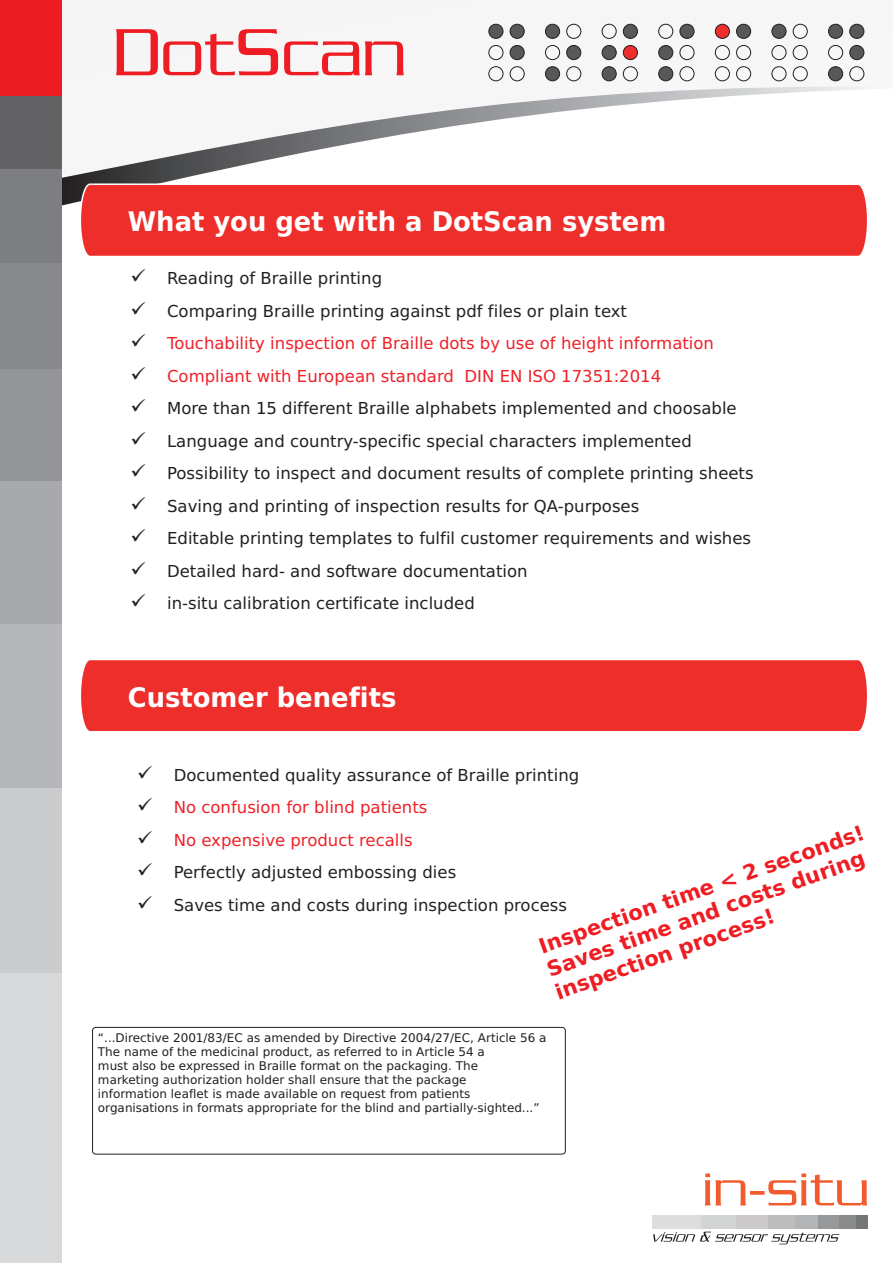
<style>
.page{position:relative;width:893px;height:1263px;background:#fff}
.page>*{position:absolute;margin:0;border:0;box-sizing:border-box;transform-origin:0 0}
.t1{font:700 27px "Bitstream Vera Sans";color:#fff;scale:.96 1}
.t2{font:700 21px/24.3px "Bitstream Vera Sans";color:#ee1d23}
.t3{font:16.5px/32.4px "Bitstream Vera Sans";color:#231f20}
.t4{font:16.5px/32.4px "Bitstream Vera Sans";color:#ee2028}
.t5{font:12px/14px "Bitstream Vera Sans";color:#231f20}
</style>
<div class="page">
<svg style="left:62px;top:179px;width:117px;height:27px"></svg>
<svg style="left:62px;top:23px;width:811px;height:156px"></svg>
<div style="left:488px;top:24px;width:15px;height:15px;background:#57585a;border:1px solid #231f20;border-radius:50%"></div>
<div style="left:510px;top:24px;width:15px;height:15px;background:#57585a;border:1px solid #231f20;border-radius:50%"></div>
<div style="left:510px;top:45px;width:15px;height:15px;background:#57585a;border:1px solid #231f20;border-radius:50%"></div>
<div style="left:488px;top:66px;width:15px;height:15px;border:1px solid #231f20;border-radius:50%"></div>
<div style="left:488px;top:45px;width:15px;height:15px;border:1px solid #231f20;border-radius:50%"></div>
<div style="left:510px;top:66px;width:15px;height:15px;border:1px solid #231f20;border-radius:50%"></div>
<div style="left:545px;top:24px;width:15px;height:15px;background:#57585a;border:1px solid #231f20;border-radius:50%"></div>
<div style="left:545px;top:66px;width:15px;height:15px;background:#57585a;border:1px solid #231f20;border-radius:50%"></div>
<div style="left:566px;top:45px;width:15px;height:15px;background:#57585a;border:1px solid #231f20;border-radius:50%"></div>
<div style="left:566px;top:24px;width:15px;height:15px;border:1px solid #231f20;border-radius:50%"></div>
<div style="left:545px;top:45px;width:15px;height:15px;border:1px solid #231f20;border-radius:50%"></div>
<div style="left:566px;top:66px;width:15px;height:15px;border:1px solid #231f20;border-radius:50%"></div>
<div style="left:623px;top:24px;width:15px;height:15px;background:#57585a;border:1px solid #231f20;border-radius:50%"></div>
<div style="left:602px;top:66px;width:15px;height:15px;background:#57585a;border:1px solid #231f20;border-radius:50%"></div>
<div style="left:623px;top:45px;width:15px;height:15px;background:#ee2e2b;border:1px solid #231f20;border-radius:50%"></div>
<div style="left:602px;top:24px;width:15px;height:15px;border:1px solid #231f20;border-radius:50%"></div>
<div style="left:623px;top:66px;width:15px;height:15px;border:1px solid #231f20;border-radius:50%"></div>
<div style="left:602px;top:45px;width:15px;height:15px;background:#57585a;border:1px solid #231f20;border-radius:50%"></div>
<div style="left:680px;top:24px;width:14px;height:15px;background:#57585a;border:1px solid #231f20;border-radius:50%"></div>
<div style="left:658px;top:66px;width:15px;height:15px;background:#57585a;border:1px solid #231f20;border-radius:50%"></div>
<div style="left:658px;top:45px;width:15px;height:15px;background:#57585a;border:1px solid #231f20;border-radius:50%"></div>
<div style="left:658px;top:24px;width:15px;height:15px;border:1px solid #231f20;border-radius:50%"></div>
<div style="left:680px;top:45px;width:14px;height:15px;border:1px solid #231f20;border-radius:50%"></div>
<div style="left:680px;top:66px;width:14px;height:15px;border:1px solid #231f20;border-radius:50%"></div>
<div style="left:736px;top:24px;width:15px;height:15px;background:#57585a;border:1px solid #231f20;border-radius:50%"></div>
<div style="left:715px;top:66px;width:15px;height:15px;border:1px solid #231f20;border-radius:50%"></div>
<div style="left:715px;top:24px;width:15px;height:15px;background:#ee2e2b;border:1px solid #231f20;border-radius:50%"></div>
<div style="left:715px;top:45px;width:15px;height:15px;border:1px solid #231f20;border-radius:50%"></div>
<div style="left:736px;top:45px;width:15px;height:15px;border:1px solid #231f20;border-radius:50%"></div>
<div style="left:736px;top:66px;width:15px;height:15px;border:1px solid #231f20;border-radius:50%"></div>
<div style="left:793px;top:24px;width:15px;height:15px;border:1px solid #231f20;border-radius:50%"></div>
<div style="left:772px;top:66px;width:14px;height:15px;border:1px solid #231f20;border-radius:50%"></div>
<div style="left:772px;top:24px;width:14px;height:15px;background:#57585a;border:1px solid #231f20;border-radius:50%"></div>
<div style="left:772px;top:45px;width:14px;height:15px;border:1px solid #231f20;border-radius:50%"></div>
<div style="left:793px;top:45px;width:15px;height:15px;border:1px solid #231f20;border-radius:50%"></div>
<div style="left:793px;top:66px;width:15px;height:15px;border:1px solid #231f20;border-radius:50%"></div>
<div style="left:849px;top:24px;width:15px;height:15px;background:#57585a;border:1px solid #231f20;border-radius:50%"></div>
<div style="left:828px;top:66px;width:15px;height:15px;background:#57585a;border:1px solid #231f20;border-radius:50%"></div>
<div style="left:849px;top:45px;width:15px;height:15px;background:#57585a;border:1px solid #231f20;border-radius:50%"></div>
<div style="left:828px;top:45px;width:15px;height:15px;border:1px solid #231f20;border-radius:50%"></div>
<div style="left:849px;top:66px;width:15px;height:15px;border:1px solid #231f20;border-radius:50%"></div>
<div style="left:828px;top:24px;width:15px;height:15px;background:#57585a;border:1px solid #231f20;border-radius:50%"></div>
<svg style="left:705px;top:1173px;width:162px;height:32px"></svg>
<svg style="left:653px;top:1231px;width:186px;height:13px"></svg>
<div style="left:652px;top:1215px;width:49px;height:14px;background:#ddddde"></div>
<div style="left:701px;top:1215px;width:35px;height:14px;background:#d3d4d4"></div>
<div style="left:736px;top:1215px;width:32px;height:14px;background:#cbc9c9"></div>
<div style="left:768px;top:1215px;width:28px;height:14px;background:#bfbebe"></div>
<div style="left:796px;top:1215px;width:22px;height:14px;background:#b2b4b5"></div>
<div style="left:818px;top:1215px;width:21px;height:14px;background:#96989a"></div>
<div style="left:839px;top:1215px;width:18px;height:14px;background:#8a8a8b"></div>
<div style="left:857px;top:1215px;width:11px;height:14px;background:#737778"></div>
<div style="left:92px;top:1027px;width:474px;height:127px;background:#fff;border:1px solid #231f20;border-radius:3px"></div>
<div style="left:79px;top:183px;width:788px;height:73px;background:#ee2e2b"></div>
<div style="left:81px;top:660px;width:786px;height:71px;background:#ee2e2b"></div>
<div style="left:0;top:972px;width:62px;height:291px;background:#d8d9db"></div>
<div style="left:0;top:785px;width:62px;height:187px;background:#cbccce"></div>
<div style="left:0;top:622px;width:62px;height:165px;background:#b6b7bb"></div>
<div style="left:0;top:479px;width:62px;height:145px;background:#a8a9ad"></div>
<div style="left:0;top:367px;width:62px;height:114px;background:#939598"></div>
<div style="left:0;top:260px;width:62px;height:109px;background:#87898c"></div>
<div style="left:0;top:167px;width:62px;height:95px;background:#7c7e81"></div>
<div style="left:0;top:96px;width:62px;height:73px;background:#636366"></div>
<div style="left:0;top:0;width:62px;height:96px;background:#ee1d23"></div>
<svg style="left:116px;top:29px;width:288px;height:46px"></svg>
<h1 class="t1" style="left:128px;top:211px;width:563px">What you get with a DotScan system</h1>
<p class="t3" style="left:167px;top:264px;width:217px">Reading of Braille printing</p>
<p class="t3" style="left:167px;top:296px;width:461px">Comparing Braille printing against pdf files or plain text</p>
<p class="t4" style="left:167px;top:329px;width:548px">Touchability inspection of Braille dots by use of height information<br>Compliant with European standard DIN EN ISO 17351:2014</p>
<p class="t3" style="left:131px;top:394px;width:608px">✓More than 15 different Braille alphabets implemented and choosable</p>
<p class="t3" style="left:167px;top:426px;width:526px">Language and country-specific special characters implemented</p>
<p class="t3" style="left:167px;top:459px;width:588px">Possibility to inspect and document results of complete printing sheets</p>
<p class="t3" style="left:167px;top:491px;width:474px">Saving and printing of inspection results for QA-purposes</p>
<p class="t3" style="left:167px;top:524px;width:586px">Editable printing templates to fulfil customer requirements and wishes</p>
<p class="t3" style="left:167px;top:556px;width:362px">Detailed hard- and software documentation in-situ calibration certificate included</p>
<h1 class="t1" style="left:128px;top:686px;width:281px">Customer benefits</h1>
<p class="t3" style="left:174px;top:760px;width:407px">Documented quality assurance of Braille printing</p>
<p class="t4" style="left:174px;top:793px;width:255px">No confusion for blind patients<br>No expensive product recalls</p>
<p class="t2" style="left:536px;top:938px;width:346px;rotate:-20deg">Inspection time &lt; 2 seconds!<br>Saves time and costs during inspection process!</p>
<p class="t3" style="left:174px;top:858px;width:395px;text-indent:-37px">✓Perfectly adjusted embossing dies<br>Saves time and costs during inspection process</p>
<p class="t5" style="left:98px;top:1032px;width:450px">“...Directive 2001/83/EC as amended by Directive 2004/27/EC, Article 56 a The name of the medicinal product, as referred to in Article 54 a<br>must also be expressed in Braille format on the packaging. The<br>marketing authorization holder shall ensure that the package<br>information leaflet is made available on request from patients organisations in formats appropriate for the blind and partially-sighted...”</p>
</div>
